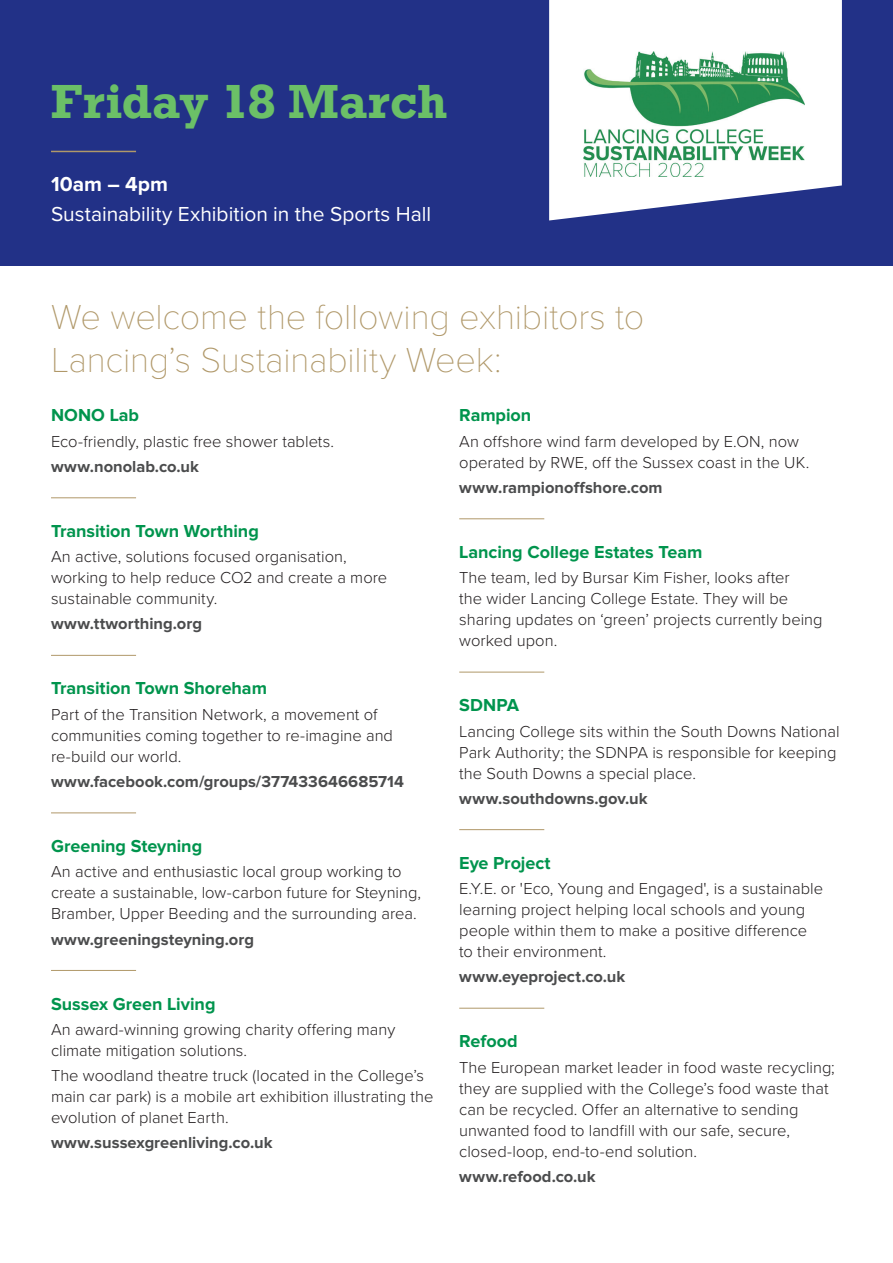
<style>
.page{position:relative;width:893px;height:1263px;background:#fff}
.page>*{position:absolute;margin:0;border:0;box-sizing:border-box;transform-origin:0 0}
.t1{font:700 45px "Rockwell";letter-spacing:.005em;color:#6bc067}
.t2{font:100 36px/43.2px "Proxima Nova T";letter-spacing:-.005em;color:#b09869}
.t3{font:21px "Proxima Nova";color:#fff}
.t4{font:700 21px "Proxima Nova";color:#fff}
.t5{font:700 18px "Proxima Nova";letter-spacing:-.005em;color:#00944d}
.t6{font:300 16.5px/21px "Proxima Nova";color:#231f20}
.t7{font:700 16.5px "Proxima Nova";color:#4b4c4d}
</style>
<div class="page">
<div style="left:0;top:0;width:893px;height:266px;background:#223187"></div>
<hr style="left:51px;top:497px;width:85px;height:1px;background:#b09869">
<hr style="left:51px;top:655px;width:85px;height:1px;background:#b09869">
<hr style="left:51px;top:812px;width:85px;height:1px;background:#b09869">
<hr style="left:51px;top:970px;width:85px;height:1px;background:#b09869">
<hr style="left:459px;top:518px;width:85px;height:1px;background:#b09869">
<hr style="left:459px;top:672px;width:85px;height:1px;background:#b09869">
<hr style="left:459px;top:829px;width:85px;height:1px;background:#b09869">
<hr style="left:459px;top:1008px;width:85px;height:1px;background:#b09869">
<svg style="left:549px;top:0;width:293px;height:220px;background:#e0e2ee"></svg>
<img style="left:584px;top:51px;width:220px;height:125px">
<hr style="left:51px;top:151px;width:85px;height:1px;background:#b09869">
<h1 class="t1" style="left:51px;top:73px;width:398px">Friday 18 March</h1>
<p class="t4" style="left:51px;top:174px;width:119px">10am – 4pm</p>
<p class="t3" style="left:51px;top:198px;width:382px">Sustainability Exhibition in the Sports Hall</p>
<h2 class="t2" style="left:51px;top:293px;width:595px">We welcome the following exhibitors to<br>Lancing’s Sustainability Week:</h2>
<p class="t5" style="left:51px;top:407px;width:90px">NONO Lab</p>
<p class="t6" style="left:51px;top:430px;width:285px">Eco-friendly, plastic free shower tablets.</p>
<p class="t7" style="left:51px;top:459px;width:149px">www.nonolab.co.uk</p>
<p class="t5" style="left:51px;top:523px;width:209px">Transition Town Worthing</p>
<p class="t6" style="left:51px;top:545px;width:338px">An active, solutions focused organisation, working to help reduce CO2 and create a more sustainable community.</p>
<p class="t7" style="left:51px;top:616px;width:152px">www.ttworthing.org</p>
<p class="t5" style="left:51px;top:680px;width:217px">Transition Town Shoreham</p>
<p class="t6" style="left:51px;top:703px;width:344px">Part of the Transition Network, a movement of communities coming together to re-imagine and re-build our world.</p>
<p class="t7" style="left:51px;top:774px;width:354px">www.facebook.com/groups/377433646685714</p>
<p class="t5" style="left:51px;top:838px;width:153px">Greening Steyning</p>
<p class="t6" style="left:51px;top:860px;width:372px">An active and enthusiastic local group working to create a sustainable, low-carbon future for Steyning,<br>Bramber, Upper Beeding and the surrounding area.</p>
<p class="t7" style="left:51px;top:931px;width:205px">www.greeningsteyning.org</p>
<p class="t5" style="left:51px;top:995px;width:166px">Sussex Green Living</p>
<p class="t6" style="left:51px;top:1018px;width:346px">An award-winning growing charity offering many climate mitigation solutions.</p>
<p class="t6" style="left:51px;top:1064px;width:384px">The woodland theatre truck (located in the College’s main car park) is a mobile art exhibition illustrating the evolution of planet Earth.</p>
<p class="t7" style="left:51px;top:1135px;width:223px">www.sussexgreenliving.co.uk</p>
<p class="t5" style="left:459px;top:407px;width:74px">Rampion</p>
<p class="t6" style="left:459px;top:430px;width:352px">An offshore wind farm developed by E.ON, now operated by RWE, off the Sussex coast in the UK.</p>
<p class="t7" style="left:459px;top:480px;width:205px">www.rampionoffshore.com</p>
<p class="t5" style="left:459px;top:544px;width:245px">Lancing College Estates Team</p>
<p class="t6" style="left:459px;top:566px;width:365px">The team, led by Bursar Kim Fisher, looks after<br>the wider Lancing College Estate. They will be sharing updates on ‘green’ projects currently being worked upon.</p>
<p class="t5" style="left:459px;top:697px;width:61px">SDNPA</p>
<p class="t6" style="left:459px;top:720px;width:382px">Lancing College sits within the South Downs National<br>Park Authority; the SDNPA is responsible for keeping the South Downs a special place.</p>
<p class="t7" style="left:459px;top:791px;width:190px">www.southdowns.gov.uk</p>
<p class="t5" style="left:459px;top:854px;width:93px">Eye Project</p>
<p class="t6" style="left:459px;top:877px;width:365px">E.Y.E. or 'Eco, Young and Engaged', is a sustainable learning project helping local schools and young people within them to make a positive difference to their environment.</p>
<p class="t7" style="left:459px;top:969px;width:168px">www.eyeproject.co.uk</p>
<p class="t5" style="left:459px;top:1033px;width:60px">Refood</p>
<p class="t6" style="left:459px;top:1056px;width:377px">The European market leader in food waste recycling; they are supplied with the College’s food waste that can be recycled. Offer an alternative to sending unwanted food to landfill with our safe, secure, closed-loop, end-to-end solution.</p>
<p class="t7" style="left:459px;top:1169px;width:138px">www.refood.co.uk</p>
</div>
